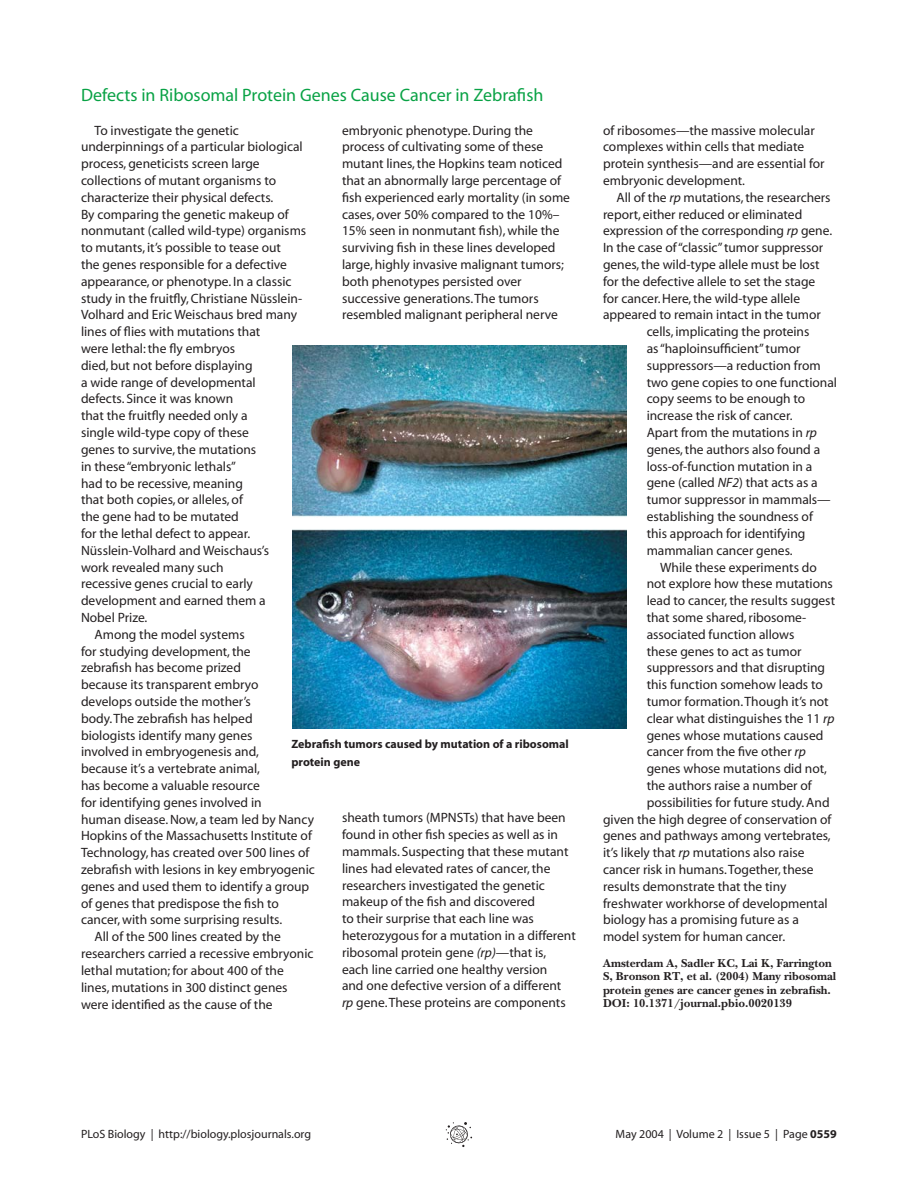
<style>
.page{position:relative;width:918px;height:1202px;background:#fff}
.page>*{position:absolute;margin:0;border:0;box-sizing:border-box;transform-origin:0 0}
.t1{font:18px "Myriad";color:#09a245}
.t2{font:13.5px/16.8px "Myriad";color:#231f20}
.t3{font:700 12px/13.5px "PLB Iserif";color:#231f20}
.t4{font:12px "Myriad";color:#231f20}
.t5{font:700 12px/18px "Myriad";color:#231f20}
.s1{font-style:italic}
.s2{font-weight:700}
</style>
<div class="page">
<svg style="left:446px;top:1122px;width:26px;height:25px"></svg>
<img style="left:292px;top:345px;width:334px;height:384px">
<h1 class="t1" style="left:81px;top:88px;width:464px">Defects in Ribosomal Protein Genes Cause Cancer in Zebrafish</h1>
<p class="t2" style="left:342px;top:123px;width:230px">embryonic phenotype. During the process of cultivating some of these mutant lines, the Hopkins team noticed that an abnormally large percentage of fish experienced early mortality (in some cases, over 50% compared to the 10%– 15% seen in nonmutant fish), while the surviving fish in these lines developed large, highly invasive malignant tumors; both phenotypes persisted over successive generations. The tumors resembled malignant peripheral nerve</p>
<p class="t2" style="left:94px;top:123px;width:146px">To investigate the genetic</p>
<p class="t2" style="left:81px;top:139px;width:223px">underpinnings of a particular biological</p>
<p class="t2" style="left:81px;top:156px;width:180px">process, geneticists screen large</p>
<p class="t2" style="left:81px;top:173px;width:197px">collections of mutant organisms to</p>
<p class="t2" style="left:81px;top:190px;width:194px">characterize their physical defects.</p>
<p class="t2" style="left:81px;top:207px;width:209px">By comparing the genetic makeup of</p>
<p class="t2" style="left:81px;top:223px;width:227px">nonmutant (called wild-type) organisms</p>
<p class="t2" style="left:81px;top:240px;width:202px">to mutants, it’s possible to tease out</p>
<p class="t2" style="left:81px;top:257px;width:208px">the genes responsible for a defective</p>
<p class="t2" style="left:81px;top:274px;width:212px">appearance, or phenotype. In a classic</p>
<p class="t2" style="left:81px;top:291px;width:223px">study in the fruitfly, Christiane Nüsslein-</p>
<p class="t2" style="left:81px;top:307px;width:218px">Volhard and Eric Weischaus bred many</p>
<p class="t2" style="left:81px;top:324px;width:181px">lines of flies with mutations that</p>
<p class="t2" style="left:81px;top:341px;width:156px">were lethal: the fly embryos</p>
<p class="t2" style="left:81px;top:358px;width:173px">died, but not before displaying</p>
<p class="t2" style="left:81px;top:375px;width:176px">a wide range of developmental</p>
<p class="t2" style="left:81px;top:391px;width:154px">defects. Since it was known</p>
<p class="t2" style="left:81px;top:408px;width:168px">that the fruitfly needed only a</p>
<p class="t2" style="left:81px;top:425px;width:169px">single wild-type copy of these</p>
<p class="t2" style="left:81px;top:442px;width:177px">genes to survive, the mutations</p>
<p class="t2" style="left:81px;top:459px;width:156px">in these “embryonic lethals’’</p>
<p class="t2" style="left:81px;top:475px;width:163px">had to be recessive, meaning</p>
<p class="t2" style="left:81px;top:492px;width:163px">that both copies, or alleles, of</p>
<p class="t2" style="left:81px;top:509px;width:159px">the gene had to be mutated</p>
<p class="t2" style="left:81px;top:526px;width:171px">for the lethal defect to appear.</p>
<p class="t2" style="left:81px;top:543px;width:190px">Nüsslein-Volhard and Weischaus’s</p>
<p class="t2" style="left:81px;top:559px;width:144px">work revealed many such</p>
<p class="t2" style="left:81px;top:576px;width:173px">recessive genes crucial to early</p>
<p class="t2" style="left:81px;top:593px;width:186px">development and earned them a</p>
<p class="t2" style="left:81px;top:610px;width:68px">Nobel Prize.</p>
<p class="t2" style="left:94px;top:627px;width:152px">Among the model systems</p>
<p class="t2" style="left:81px;top:643px;width:171px">for studying development, the</p>
<p class="t2" style="left:81px;top:660px;width:162px">zebrafish has become prized</p>
<p class="t2" style="left:81px;top:677px;width:179px">because its transparent embryo</p>
<p class="t2" style="left:81px;top:694px;width:171px">develops outside the mother’s</p>
<p class="t2" style="left:81px;top:711px;width:173px">body. The zebrafish has helped</p>
<p class="t2" style="left:81px;top:727px;width:173px">biologists identify many genes</p>
<p class="t2" style="left:81px;top:744px;width:179px">involved in embryogenesis and,</p>
<p class="t2" style="left:81px;top:761px;width:181px">because it’s a vertebrate animal,</p>
<p class="t2" style="left:81px;top:778px;width:181px">has become a valuable resource</p>
<p class="t2" style="left:81px;top:795px;width:182px">for identifying genes involved in</p>
<p class="t2" style="left:81px;top:811px;width:235px">human disease. Now, a team led by Nancy</p>
<p class="t2" style="left:81px;top:828px;width:232px">Hopkins of the Massachusetts Institute of</p>
<p class="t2" style="left:81px;top:845px;width:230px">Technology, has created over 500 lines of</p>
<p class="t2" style="left:81px;top:862px;width:236px">zebrafish with lesions in key embryogenic</p>
<p class="t2" style="left:81px;top:879px;width:230px">genes and used them to identify a group</p>
<p class="t2" style="left:81px;top:895px;width:199px">of genes that predispose the fish to</p>
<p class="t2" style="left:81px;top:912px;width:203px">cancer, with some surprising results.</p>
<p class="t2" style="left:94px;top:929px;width:188px">All of the 500 lines created by the</p>
<p class="t2" style="left:81px;top:946px;width:234px">researchers carried a recessive embryonic</p>
<p class="t2" style="left:81px;top:963px;width:204px">lethal mutation; for about 400 of the</p>
<p class="t2" style="left:81px;top:979px;width:208px">lines, mutations in 300 distinct genes</p>
<p class="t2" style="left:81px;top:996px;width:193px">were identified as the cause of the</p>
<p class="t5" style="left:291px;top:736px;width:279px">Zebrafish tumors caused by mutation of a ribosomal protein gene</p>
<p class="t2" style="left:342px;top:810px;width:235px">sheath tumors (MPNSTs) that have been found in other fish species as well as in mammals. Suspecting that these mutant lines had elevated rates of cancer, the researchers investigated the genetic makeup of the fish and discovered<br>to their surprise that each line was heterozygous for a mutation in a different ribosomal protein gene <span class="s1">(rp)</span>—that is, each line carried one healthy version<br>and one defective version of a different <span class="s1">rp</span> gene. These proteins are components</p>
<p class="t2" style="left:603px;top:123px;width:223px">of ribosomes—the massive molecular complexes within cells that mediate protein synthesis—and are essential for embryonic development.</p>
<p class="t2" style="left:617px;top:190px;width:216px">All of the <span class="s1">rp</span> mutations, the researchers</p>
<p class="t2" style="left:603px;top:207px;width:201px">report, either reduced or eliminated</p>
<p class="t2" style="left:603px;top:223px;width:231px">expression of the corresponding <span class="s1">rp</span> gene.</p>
<p class="t2" style="left:603px;top:240px;width:222px">In the case of “classic’’ tumor suppressor</p>
<p class="t2" style="left:603px;top:257px;width:218px">genes, the wild-type allele must be lost</p>
<p class="t2" style="left:603px;top:274px;width:214px">for the defective allele to set the stage</p>
<p class="t2" style="left:603px;top:291px;width:199px">for cancer. Here, the wild-type allele</p>
<p class="t2" style="left:603px;top:307px;width:219px">appeared to remain intact in the tumor</p>
<p class="t2" style="left:647px;top:324px;width:164px">cells, implicating the proteins</p>
<p class="t2" style="left:647px;top:341px;width:155px">as “haploinsufficient’’ tumor</p>
<p class="t2" style="left:647px;top:358px;width:175px">suppressors—a reduction from</p>
<p class="t2" style="left:647px;top:375px;width:192px">two gene copies to one functional</p>
<p class="t2" style="left:647px;top:391px;width:160px">copy seems to be enough to</p>
<p class="t2" style="left:647px;top:408px;width:147px">increase the risk of cancer.</p>
<p class="t2" style="left:647px;top:425px;width:172px">Apart from the mutations in <span class="s1">rp</span></p>
<p class="t2" style="left:647px;top:442px;width:175px">genes, the authors also found a</p>
<p class="t2" style="left:647px;top:459px;width:167px">loss-of-function mutation in a</p>
<p class="t2" style="left:647px;top:475px;width:173px">gene (called <span class="s1">NF2</span>) that acts as a</p>
<p class="t2" style="left:647px;top:492px;width:186px">tumor suppressor in mammals—</p>
<p class="t2" style="left:647px;top:509px;width:168px">establishing the soundness of</p>
<p class="t2" style="left:647px;top:526px;width:160px">this approach for identifying</p>
<p class="t2" style="left:647px;top:543px;width:148px">mammalian cancer genes.</p>
<p class="t2" style="left:660px;top:559px;width:158px">While these experiments do</p>
<p class="t2" style="left:647px;top:576px;width:188px">not explore how these mutations</p>
<p class="t2" style="left:647px;top:593px;width:190px">lead to cancer, the results suggest</p>
<p class="t2" style="left:647px;top:610px;width:161px">that some shared, ribosome-</p>
<p class="t2" style="left:647px;top:627px;width:149px">associated function allows</p>
<p class="t2" style="left:647px;top:643px;width:156px">these genes to act as tumor</p>
<p class="t2" style="left:647px;top:660px;width:180px">suppressors and that disrupting</p>
<p class="t2" style="left:647px;top:677px;width:178px">this function somehow leads to</p>
<p class="t2" style="left:647px;top:694px;width:184px">tumor formation. Though it’s not</p>
<p class="t2" style="left:647px;top:711px;width:189px">clear what distinguishes the 11 <span class="s1">rp</span></p>
<p class="t2" style="left:647px;top:727px;width:178px">genes whose mutations caused</p>
<p class="t2" style="left:647px;top:744px;width:161px">cancer from the five other <span class="s1">rp</span></p>
<p class="t2" style="left:647px;top:761px;width:182px">genes whose mutations did not,</p>
<p class="t2" style="left:647px;top:778px;width:167px">the authors raise a number of</p>
<p class="t2" style="left:647px;top:795px;width:184px">possibilities for future study. And</p>
<p class="t2" style="left:603px;top:811px;width:230px">given the high degree of conservation of</p>
<p class="t2" style="left:603px;top:828px;width:229px">genes and pathways among vertebrates,</p>
<p class="t2" style="left:603px;top:845px;width:203px">it’s likely that <span class="s1">rp</span> mutations also raise</p>
<p class="t2" style="left:603px;top:862px;width:212px">cancer risk in humans. Together, these</p>
<p class="t2" style="left:603px;top:879px;width:185px">results demonstrate that the tiny</p>
<p class="t2" style="left:603px;top:895px;width:226px">freshwater workhorse of developmental</p>
<p class="t2" style="left:603px;top:912px;width:197px">biology has a promising future as a</p>
<p class="t2" style="left:603px;top:929px;width:184px">model system for human cancer.</p>
<p class="t3" style="left:603px;top:958px;width:235px">Amsterdam A, Sadler KC, Lai K, Farrington S, Bronson RT, et al. (2004) Many ribosomal protein genes are cancer genes in zebrafish.<br>DOI: 10.1371/journal.pbio.0020139</p>
<p class="t4" style="left:81px;top:1129px;width:232px">PLoS Biology | http://biology.plosjournals.org</p>
<p class="t4" style="left:616px;top:1129px;width:223px">May 2004 | Volume 2 | Issue 5 | Page <span class="s2">0559</span></p>
</div>
